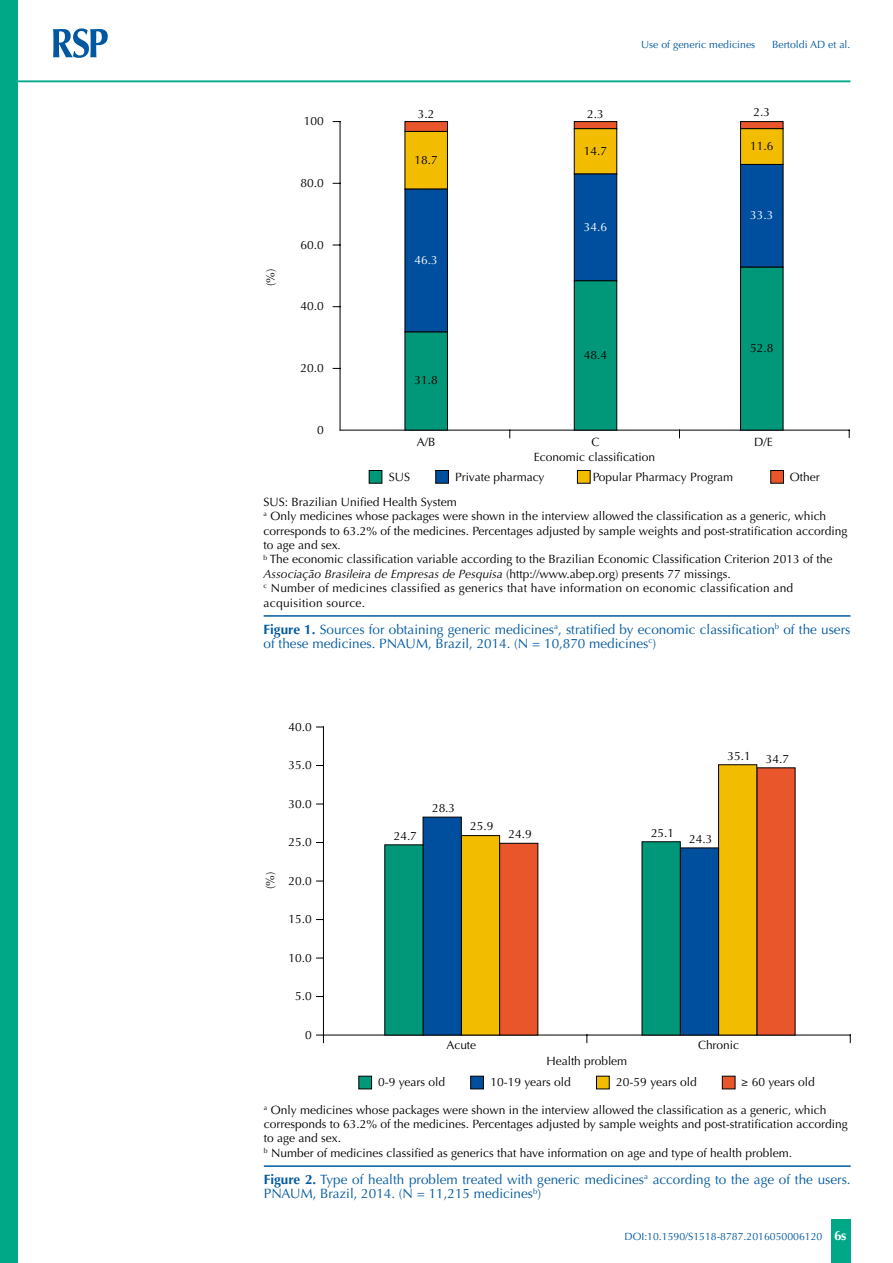
<style>
.page{position:relative;width:893px;height:1263px;background:#fff}
.page>*{position:absolute;margin:0;border:0;box-sizing:border-box;transform-origin:0 0}
.t1{font:13.5px/14.2px "Optima";color:#0059a0}
.t2{font:700 13.5px "Optima";color:#fff}
.t3{font:12px/14.4px "Optima";color:#000}
.t4{font:12px "Optima";color:#fff}
.t5{font:10.5px "Optima";color:#0059a0}
.s1{font-style:italic}
.s2{font-weight:700}
.s3{font-family:"Myriad Pro"}
</style>
<div class="page">
<div style="left:831px;top:1220px;width:20px;height:43px;background:#00a887"></div>
<div style="left:0;top:0;width:18px;height:1263px;background:#00a887"></div>
<svg style="left:53px;top:28px;width:55px;height:30px"></svg>
<hr style="left:18px;top:80px;width:832px;height:2px;background:#00a887">
<hr style="left:340px;top:430px;width:509px;height:1px;background:#000">
<hr style="left:340px;top:122px;width:1px;height:308px;background:#000">
<div style="left:405px;top:121px;width:43px;height:11px;background:#e9562b;border:1px solid #000"></div>
<div style="left:405px;top:131px;width:43px;height:59px;background:#f2bd00;border:1px solid #000"></div>
<div style="left:405px;top:189px;width:43px;height:143px;background:#004f9f;border:1px solid #000"></div>
<div style="left:405px;top:332px;width:43px;height:98px;background:#009879;border:1px solid #000"></div>
<div style="left:574px;top:121px;width:43px;height:8px;background:#e9562b;border:1px solid #000"></div>
<div style="left:574px;top:128px;width:43px;height:46px;background:#f2bd00;border:1px solid #000"></div>
<div style="left:574px;top:174px;width:43px;height:107px;background:#004f9f;border:1px solid #000"></div>
<div style="left:574px;top:280px;width:43px;height:150px;background:#009879;border:1px solid #000"></div>
<div style="left:740px;top:121px;width:43px;height:8px;background:#e9562b;border:1px solid #000"></div>
<div style="left:740px;top:128px;width:43px;height:37px;background:#f2bd00;border:1px solid #000"></div>
<div style="left:740px;top:164px;width:43px;height:104px;background:#004f9f;border:1px solid #000"></div>
<div style="left:740px;top:267px;width:43px;height:163px;background:#009879;border:1px solid #000"></div>
<div style="left:369px;top:470px;width:13px;height:13px;background:#009879"></div>
<div style="left:369px;top:470px;width:13px;height:14px;border:1px solid #000"></div>
<div style="left:436px;top:470px;width:12px;height:13px;background:#004f9f"></div>
<div style="left:435px;top:470px;width:14px;height:14px;border:1px solid #000"></div>
<div style="left:577px;top:470px;width:13px;height:13px;background:#f2bd00"></div>
<div style="left:577px;top:470px;width:14px;height:14px;border:1px solid #000"></div>
<div style="left:771px;top:470px;width:12px;height:13px;background:#e9562b"></div>
<div style="left:770px;top:470px;width:14px;height:14px;border:1px solid #000"></div>
<hr style="left:264px;top:615px;width:586px;height:2px;background:#0059a0">
<hr style="left:323px;top:1035px;width:527px;height:1px;background:#000">
<hr style="left:323px;top:727px;width:1px;height:308px;background:#000">
<svg style="left:317px;top:1035px;width:7px;height:7px"></svg>
<div style="left:499px;top:843px;width:39px;height:192px;background:#e9562b"></div>
<div style="left:461px;top:835px;width:39px;height:200px;background:#f2bd00;border:1px solid #000"></div>
<div style="left:423px;top:817px;width:39px;height:218px;background:#004f9f;border:1px solid #000"></div>
<div style="left:384px;top:844px;width:39px;height:191px;background:#009879"></div>
<div style="left:756px;top:767px;width:39px;height:268px;background:#e9562b"></div>
<div style="left:718px;top:764px;width:39px;height:271px;background:#f2bd00"></div>
<div style="left:680px;top:847px;width:39px;height:188px;background:#004f9f;border:1px solid #000"></div>
<div style="left:642px;top:841px;width:39px;height:194px;background:#009879;border:1px solid #000"></div>
<div style="left:358px;top:1076px;width:14px;height:13px;background:#009879;border:1px solid #000"></div>
<div style="left:470px;top:1076px;width:14px;height:13px;background:#004f9f;border:1px solid #000"></div>
<div style="left:596px;top:1076px;width:14px;height:13px;background:#f2bd00;border:1px solid #000"></div>
<div style="left:722px;top:1076px;width:13px;height:13px;background:#e9562b;border:1px solid #000"></div>
<hr style="left:264px;top:1165px;width:587px;height:2px;background:#0059a0">
<p class="t3" style="left:264px;top:286px;width:19px;rotate:-90deg">(%)</p>
<p class="t3" style="left:304px;top:114px;width:22px">100</p>
<p class="t3" style="left:301px;top:176px;width:25px">80.0</p>
<p class="t3" style="left:301px;top:238px;width:25px">60.0</p>
<p class="t3" style="left:301px;top:299px;width:25px">40.0</p>
<p class="t3" style="left:301px;top:361px;width:25px">20.0</p>
<p class="t3" style="left:317px;top:423px;width:8px">0</p>
<p class="t3" style="left:418px;top:107px;width:18px">3.2</p>
<p class="t3" style="left:414px;top:153px;width:25px">18.7</p>
<p class="t4" style="left:414px;top:253px;width:25px">46.3</p>
<p class="t3" style="left:414px;top:373px;width:25px">31.8</p>
<p class="t3" style="left:587px;top:107px;width:18px">2.3</p>
<p class="t3" style="left:584px;top:144px;width:25px">14.7</p>
<p class="t4" style="left:584px;top:220px;width:25px">34.6</p>
<p class="t5" style="left:641px;top:38px;width:116px">Use of generic medicines</p>
<p class="t5" style="left:772px;top:38px;width:80px">Bertoldi AD et al.</p>
<p class="t3" style="left:753px;top:105px;width:18px">2.3</p>
<p class="t3" style="left:750px;top:139px;width:25px">11.6</p>
<p class="t4" style="left:750px;top:208px;width:25px">33.3</p>
<p class="t3" style="left:584px;top:348px;width:25px">48.4</p>
<p class="t3" style="left:750px;top:341px;width:25px">52.8</p>
<p class="t3" style="left:417px;top:435px;width:20px">A/B</p>
<p class="t3" style="left:534px;top:435px;width:123px;line-height:15px;text-align:center">C<br>Economic classification</p>
<p class="t3" style="left:754px;top:435px;width:20px">D/E</p>
<p class="t3" style="left:389px;top:470px;width:23px">SUS</p>
<p class="t3" style="left:455px;top:470px;width:91px">Private pharmacy</p>
<p class="t3" style="left:593px;top:470px;width:142px">Popular Pharmacy Program</p>
<p class="t3" style="left:790px;top:470px;width:31px">Other</p>
<p class="t3" style="left:264px;top:495px;width:585px">SUS: Brazilian Unified Health System<br><sup>a</sup> Only medicines whose packages were shown in the interview allowed the classification as a generic, which corresponds to 63.2% of the medicines. Percentages adjusted by sample weights and post-stratification according to age and sex<span class="s1">.<br></span><sup>b</sup> The economic classification variable according to the Brazilian Economic Classification Criterion 2013 of the <span class="s1">Associação Brasileira de Empresas de Pesquisa</span> (http://www.abep.org) presents 77 missings.<br><sup>c</sup> Number of medicines classified as generics that have information on economic classification and acquisition source.</p>
<p class="t1" style="left:264px;top:622px;width:588px"><span class="s2">Figure 1.</span> Sources for obtaining generic medicines<sup>a</sup>, stratified by economic classification<sup>b</sup> of the users of these medicines. PNAUM, Brazil, 2014. (N = 10,870 medicines<sup>c</sup>)</p>
<p class="t3" style="left:263px;top:889px;width:19px;rotate:-90deg">(%)</p>
<p class="t3" style="left:289px;top:720px;width:25px">40.0</p>
<p class="t3" style="left:289px;top:758px;width:25px">35.0</p>
<p class="t3" style="left:289px;top:797px;width:25px">30.0</p>
<p class="t3" style="left:289px;top:835px;width:25px">25.0</p>
<p class="t3" style="left:289px;top:874px;width:25px">20.0</p>
<p class="t3" style="left:289px;top:912px;width:25px">15.0</p>
<p class="t3" style="left:289px;top:951px;width:25px">10.0</p>
<p class="t3" style="left:295px;top:989px;width:18px">5.0</p>
<p class="t3" style="left:305px;top:1028px;width:8px">0</p>
<p class="t3" style="left:394px;top:828px;width:25px">24.7</p>
<p class="t3" style="left:432px;top:801px;width:25px">28.3</p>
<p class="t3" style="left:470px;top:819px;width:25px">25.9</p>
<p class="t3" style="left:509px;top:827px;width:25px">24.9</p>
<p class="t3" style="left:651px;top:825px;width:25px">25.1</p>
<p class="t3" style="left:728px;top:748px;width:25px">35.1</p>
<p class="t3" style="left:766px;top:751px;width:25px">34.7</p>
<p class="t3" style="left:689px;top:832px;width:25px">24.3</p>
<p class="t3" style="left:446px;top:1038px;width:31px">Acute</p>
<p class="t3" style="left:547px;top:1054px;width:82px">Health problem</p>
<p class="t3" style="left:698px;top:1038px;width:43px">Chronic</p>
<p class="t3" style="left:378px;top:1075px;width:69px">0-9 years old</p>
<p class="t3" style="left:490px;top:1075px;width:82px">10-19 years old</p>
<p class="t3" style="left:616px;top:1075px;width:82px">20-59 years old</p>
<p class="t3" style="left:741px;top:1075px;width:75px"><span class="s3">≥</span> 60 years old</p>
<p class="t3" style="left:264px;top:1102px;width:585px"><sup>a</sup> Only medicines whose packages were shown in the interview allowed the classification as a generic, which corresponds to 63.2% of the medicines. Percentages adjusted by sample weights and post-stratification according to age and sex.<br><sup>b</sup> Number of medicines classified as generics that have information on age and type of health problem.</p>
<p class="t1" style="left:264px;top:1172px;width:588px"><span class="s2">Figure 2.</span> Type of health problem treated with generic medicines<sup>a</sup> according to the age of the users.<br>PNAUM, Brazil, 2014. (N = 11,215 medicines<sup>b</sup>)</p>
<p class="t5" style="left:624px;top:1230px;width:199px">DOI:10.1590/S1518-8787.2016050006120</p>
<p class="t2" style="left:834px;top:1227px;width:14px">6s</p>
</div>
